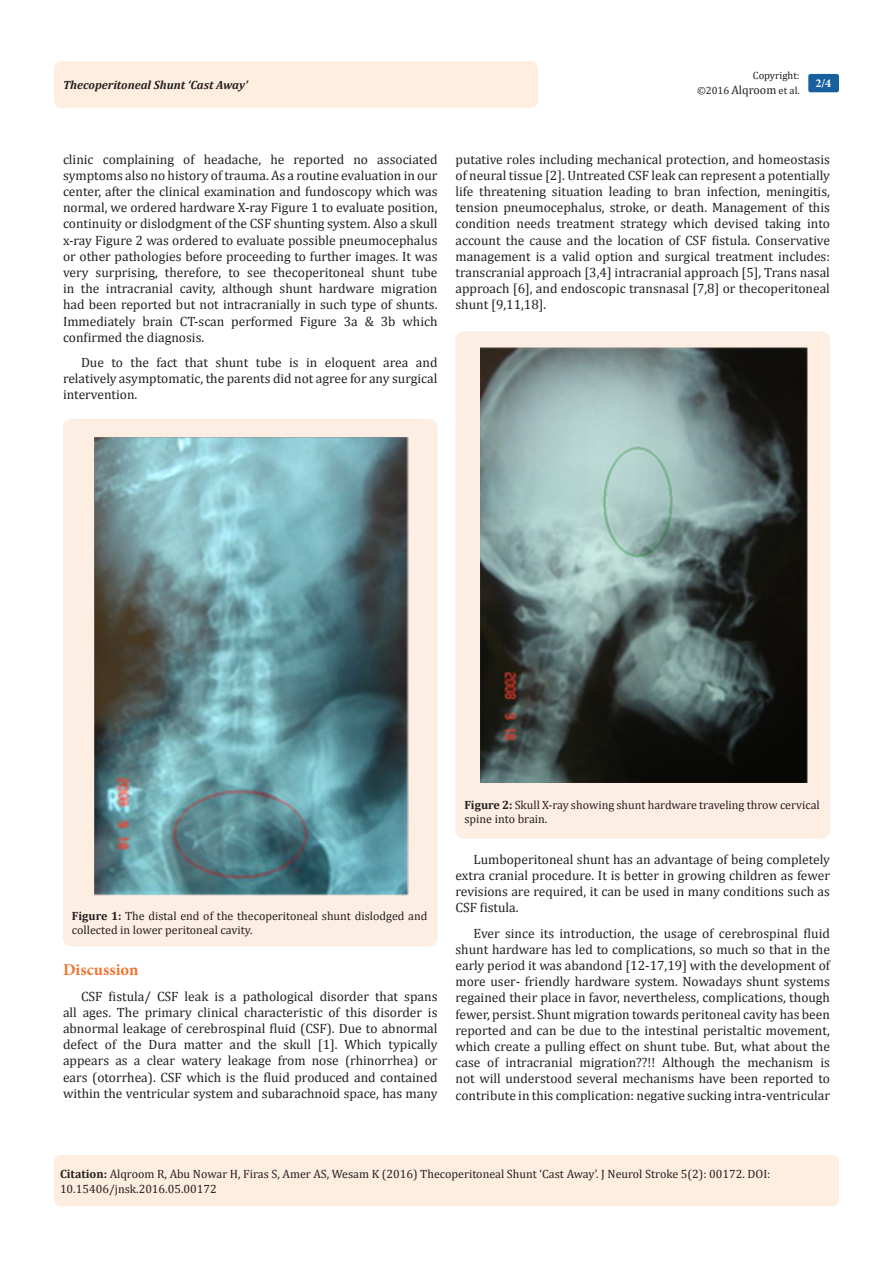
<style>
.page{position:relative;width:893px;height:1263px;background:#fff}
.page>*{position:absolute;margin:0;border:0;box-sizing:border-box;transform-origin:0 0}
.t1{font:700 16.5px "Minion Pro";color:#f37331}
.t2{font:13.5px/16.2px "Cambria";color:#231f20;text-align:justify}
.Citation{font:12px/14.4px "Cambria";color:#231f20}
.t3{font:italic 700 12px "Cambria";color:#231f20}
.t4{font:700 12px "Minion Pro";color:#fff}
.t5{font:10.5px/14.4px "Cambria";color:#231f20;text-align:right}
.s1{font-size:12px}
.s2{font-weight:700}
</style>
<div class="page">
<div style="left:54px;top:61px;width:484px;height:47px;background:#feeee0;border-radius:8px"></div>
<div style="left:808px;top:74px;width:31px;height:18px;background:#18609d;border-radius:2px"></div>
<div style="left:54px;top:1155px;width:785px;height:51px;background:#feeee0;border-radius:7px"></div>
<div style="left:63px;top:419px;width:375px;height:528px;background:#fdeee3;border-radius:9px"></div>
<img style="left:94px;top:437px;width:315px;height:459px">
<div style="left:455px;top:331px;width:375px;height:508px;background:#fdeee3;border-radius:9px"></div>
<img style="left:480px;top:347px;width:328px;height:436px">
<p class="t5" style="left:697px;top:68px;width:104px">Copyright:<br>©2016 <span class="s1">Alqroom</span> et al.</p>
<p class="t3" style="left:63px;top:77px;width:186px">Thecoperitoneal Shunt ‘Cast Away’</p>
<p class="t4" style="left:815px;top:75px;width:17px">2/4</p>
<p class="t2" style="left:63px;top:151px;width:376px">clinic complaining of headache, he reported no associated symptoms also no history of trauma. As a routine evaluation in our center, after the clinical examination and fundoscopy which was normal, we ordered hardware X-ray Figure 1 to evaluate position, continuity or dislodgment of the CSF shunting system. Also a skull x-ray Figure 2 was ordered to evaluate possible pneumocephalus or other pathologies before proceeding to further images. It was very surprising, therefore, to see thecoperitoneal shunt tube in the intracranial cavity, although shunt hardware migration had been reported but not intracranially in such type of shunts.<br>Immediately brain CT-scan performed Figure 3a &amp; 3b which confirmed the diagnosis.</p>
<p class="t2" style="left:63px;top:354px;width:376px;text-indent:18px">Due to the fact that shunt tube is in eloquent area and relatively asymptomatic, the parents did not agree for any surgical intervention.</p>
<p class="t2" style="left:455px;top:151px;width:376px">putative roles including mechanical protection, and homeostasis of neural tissue [2]. Untreated CSF leak can represent a potentially life threatening situation leading to bran infection, meningitis, tension pneumocephalus, stroke, or death. Management of this condition needs treatment strategy which devised taking into account the cause and the location of CSF fistula. Conservative management is a valid option and surgical treatment includes: transcranial approach [3,4] intracranial approach [5], Trans nasal approach [6], and endoscopic transnasal [7,8] or thecoperitoneal shunt [9,11,18].</p>
<p class="Citation" style="left:72px;top:908px;width:357px"><span class="s2">Figure 1:</span> The distal end of the thecoperitoneal shunt dislodged and collected in lower peritoneal cavity.</p>
<p class="t1" style="left:63px;top:958px;width:77px">Discussion</p>
<p class="t2" style="left:63px;top:988px;width:376px;text-indent:18px">CSF fistula/ CSF leak is a pathological disorder that spans all ages. The primary clinical characteristic of this disorder is abnormal leakage of cerebrospinal fluid (CSF). Due to abnormal defect of the Dura matter and the skull [1]. Which typically appears as a clear watery leakage from nose (rhinorrhea) or ears (otorrhea). CSF which is the fluid produced and contained within the ventricular system and subarachnoid space, has many</p>
<p class="Citation" style="left:464px;top:797px;width:357px"><span class="s2">Figure 2:</span> Skull X-ray showing shunt hardware traveling throw cervical spine into brain.</p>
<p class="t2" style="left:455px;top:851px;width:376px;text-indent:18px">Lumboperitoneal shunt has an advantage of being completely extra cranial procedure. It is better in growing children as fewer revisions are required, it can be used in many conditions such as CSF fistula.</p>
<p class="t2" style="left:455px;top:925px;width:376px;text-indent:18px">Ever since its introduction, the usage of cerebrospinal fluid shunt hardware has led to complications, so much so that in the early period it was abandond [12-17,19] with the development of more user- friendly hardware system. Nowadays shunt systems regained their place in favor, nevertheless, complications, though fewer, persist. Shunt migration towards peritoneal cavity has been reported and can be due to the intestinal peristaltic movement, which create a pulling effect on shunt tube. But, what about the case of intracranial migration??!! Although the mechanism is not will understood several mechanisms have been reported to contribute in this complication: negative sucking intra-ventricular</p>
<p class="Citation" style="left:60px;top:1167px;width:712px"><span class="s2">Citation:</span> Alqroom R, Abu Nowar H, Firas S, Amer AS, Wesam K (2016) Thecoperitoneal Shunt ‘Cast Away’. J Neurol Stroke 5(2): 00172. DOI:</p>
<p class="Citation" style="left:60px;top:1181px;width:158px">10.15406/jnsk.2016.05.00172</p>
</div>
